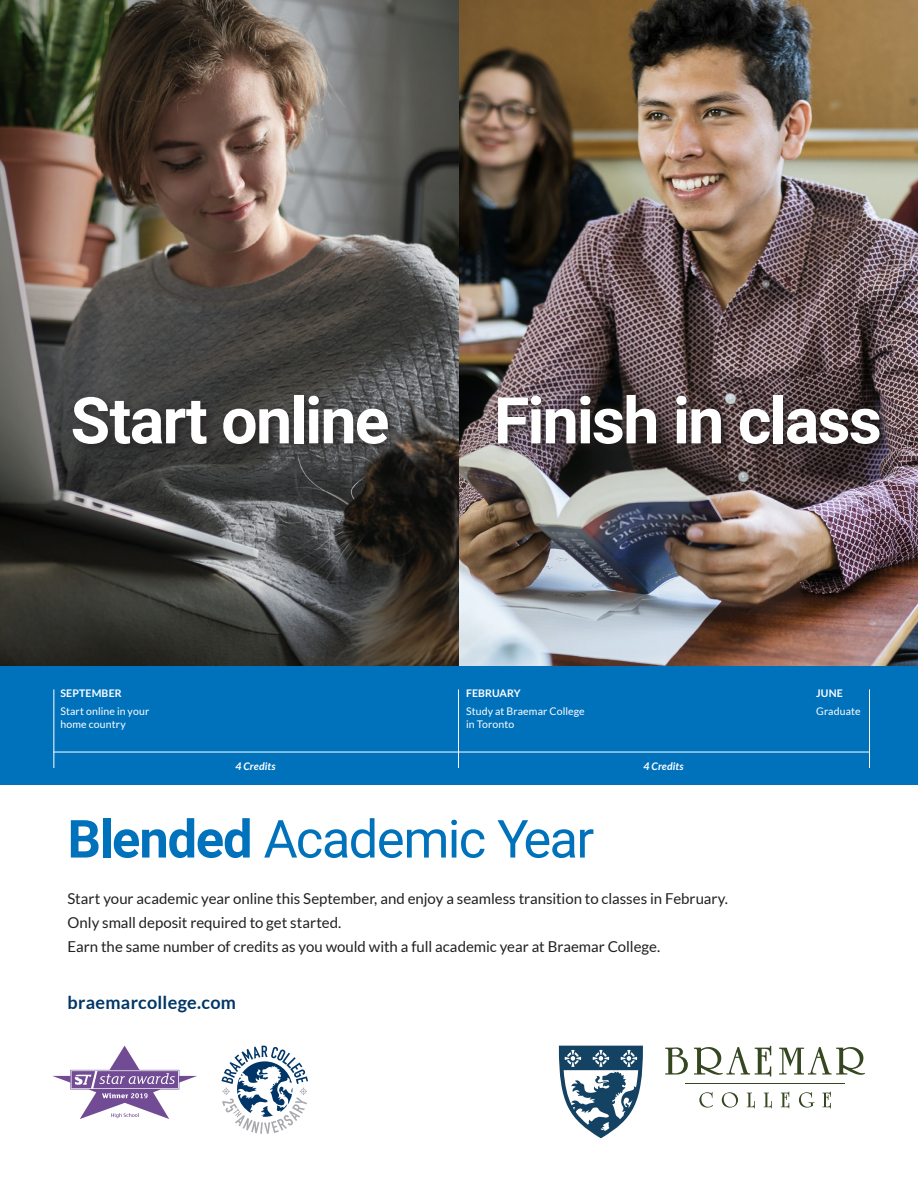
<style>
.page{position:relative;width:918px;height:1188px;background:#fff}
.page>*{position:absolute;margin:0;border:0;box-sizing:border-box;transform-origin:0 0}
.Heading_-_Blue{font:700 64.5px "Roboto";letter-spacing:-.03em;color:#fff}
.Heading_-_Blue-2{font:52.5px "Roboto";letter-spacing:-.035em;color:#0072bc}
.t1{font:700 18px "Lato";letter-spacing:.015em;color:#003667}
.Body_Copy_-_Black_10{font:15px "Lato";color:#231f20}
.Subhead_-_Blue_14_Me{font:10.5px/13.5px "Lato";letter-spacing:.01em;color:#fff}
.Subhead_-_Blue_14_Me-2{font:700 10.5px "Lato";letter-spacing:.015em;color:#fff}
.Subhead_-_Blue_14_Me-3{font:italic 700 10.5px "Lato";letter-spacing:.01em;color:#fff}
.s1{font-weight:700}
</style>
<div class="page">
<img style="left:0;top:0;width:918px;height:666px">
<div style="left:70px;top:391px;width:330px;height:65px;background:#231f20;opacity:.75"></div>
<div style="left:494px;top:391px;width:397px;height:65px;background:#231f20;opacity:.75"></div>
<svg style="left:559px;top:1046px;width:84px;height:92px"></svg>
<svg style="left:665px;top:1047px;width:23px;height:28px"></svg>
<svg style="left:694px;top:1046px;width:77px;height:30px"></svg>
<svg style="left:779px;top:1047px;width:86px;height:28px"></svg>
<svg style="left:699px;top:1092px;width:14px;height:16px"></svg>
<svg style="left:722px;top:1092px;width:16px;height:16px"></svg>
<svg style="left:747px;top:1093px;width:8px;height:15px"></svg>
<svg style="left:764px;top:1093px;width:8px;height:15px"></svg>
<svg style="left:781px;top:1092px;width:8px;height:16px"></svg>
<svg style="left:799px;top:1092px;width:15px;height:16px"></svg>
<svg style="left:822px;top:1092px;width:9px;height:16px"></svg>
<hr style="left:686px;top:1084px;width:159px;height:1px;background:#344720">
<svg style="left:221px;top:1046px;width:87px;height:88px"></svg>
<svg style="left:53px;top:1046px;width:144px;height:73px"></svg>
<div style="left:0;top:666px;width:918px;height:119px;background:#0072bc"></div>
<hr style="left:53px;top:752px;width:817px;height:1px;background:#fff">
<hr style="left:458px;top:689px;width:1px;height:79px;background:#fff">
<hr style="left:53px;top:689px;width:1px;height:79px;background:#fff">
<hr style="left:869px;top:689px;width:1px;height:79px;background:#fff">
<p class="Heading_-_Blue" style="left:71px;top:375px;width:321px">Start online</p>
<p class="Heading_-_Blue" style="left:494px;top:375px;width:389px">Finish in class</p>
<p class="Subhead_-_Blue_14_Me-2" style="left:60px;top:687px;width:63px">SEPTEMBER</p>
<p class="Subhead_-_Blue_14_Me" style="left:60px;top:704px;width:90px">Start online in your home country</p>
<p class="Subhead_-_Blue_14_Me-3" style="left:235px;top:760px;width:42px">4 Credits</p>
<p class="Subhead_-_Blue_14_Me-2" style="left:466px;top:687px;width:56px">FEBRUARY</p>
<p class="Subhead_-_Blue_14_Me" style="left:466px;top:704px;width:120px">Study at Braemar College in Toronto</p>
<p class="Subhead_-_Blue_14_Me-3" style="left:643px;top:760px;width:42px">4 Credits</p>
<p class="Heading_-_Blue-2" style="left:68px;top:802px;width:528px"><span class="s1">Blended</span> Academic Year</p>
<p class="Body_Copy_-_Black_10" style="left:68px;top:891px;width:662px">Start your academic year online this September, and enjoy a seamless transition to classes in February.</p>
<p class="Body_Copy_-_Black_10" style="left:68px;top:914px;width:275px">Only small deposit required to get started.</p>
<p class="Body_Copy_-_Black_10" style="left:68px;top:938px;width:594px">Earn the same number of credits as you would with a full academic year at Braemar College.</p>
<p class="t1" style="left:68px;top:992px;width:170px">braemarcollege.com</p>
<p class="Subhead_-_Blue_14_Me-2" style="left:816px;top:687px;width:28px">JUNE</p>
<p class="Subhead_-_Blue_14_Me" style="left:816px;top:704px;width:46px">Graduate</p>
</div>
